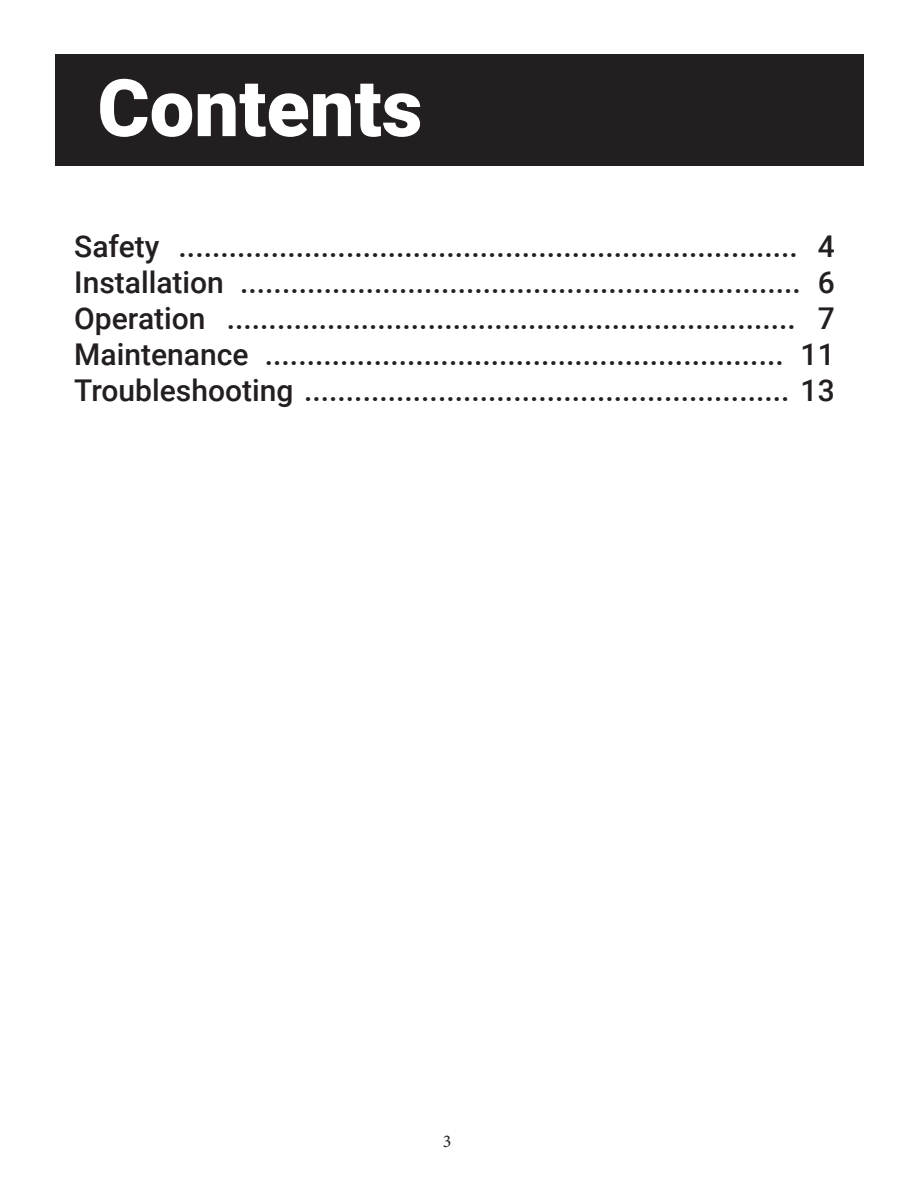
<style>
.page{position:relative;width:918px;height:1188px;background:#fff}
.page>*{position:absolute;margin:0;border:0;box-sizing:border-box;transform-origin:0 0}
.t1{font:900 79.5px "Roboto";color:#fff}
.t2{font:500 30px "Roboto";color:#231f20}
.t3{font:18px "Minion Pro";color:#231f20}
</style>
<div class="page">
<div style="left:56px;top:54px;width:808px;height:112px;background:#231f20"></div>
<p class="t1" style="left:98px;top:52px;width:326px">Contents</p>
<p class="t2" style="left:74px;top:225px;width:762px">Safety .......................................................................... 4</p>
<p class="t2" style="left:74px;top:261px;width:762px">Installation ................................................................... 6</p>
<p class="t2" style="left:74px;top:297px;width:762px">Operation .................................................................... 7</p>
<p class="t2" style="left:74px;top:333px;width:762px">Maintenance .............................................................. 11</p>
<p class="t2" style="left:74px;top:369px;width:762px">Troubleshooting .......................................................... 13</p>
<p class="t3" style="left:443px;top:1129px;width:10px">3</p>
</div>
